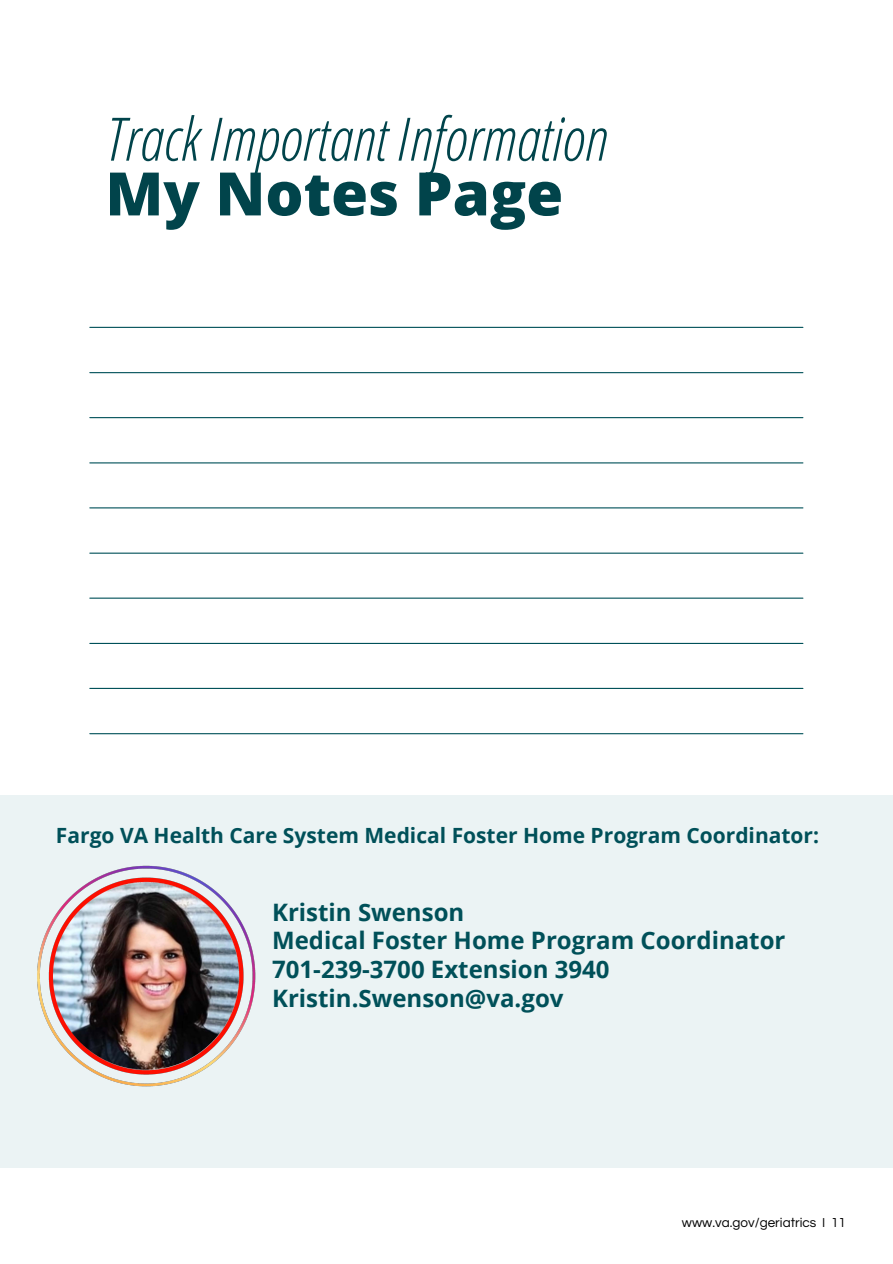
<style>
.page{position:relative;width:893px;height:1264px;background:#fff}
.page>*{position:absolute;margin:0;border:0;box-sizing:border-box;transform-origin:0 0}
.t1{font:italic 300 60px "Open Sans Condensed";color:#01444b}
.t2{font:800 60px "Open Sans";color:#01444b}
.t3{font:700 24px/28.8px "Open Sans";color:#005059}
.t4{font:700 21px "Open Sans";color:#005059}
.t5{font:13.5px "Questrial";color:#000}
</style>
<div class="page">
<div style="left:0;top:794px;width:892px;height:373px;background:#ebf3f4"></div>
<hr style="left:90px;top:327px;width:712px;height:1px;background:#005059">
<hr style="left:90px;top:372px;width:712px;height:1px;background:#005059">
<hr style="left:90px;top:417px;width:712px;height:1px;background:#005059">
<hr style="left:90px;top:462px;width:712px;height:1px;background:#005059">
<hr style="left:90px;top:507px;width:712px;height:1px;background:#005059">
<hr style="left:90px;top:552px;width:712px;height:1px;background:#005059">
<hr style="left:90px;top:597px;width:712px;height:1px;background:#005059">
<hr style="left:90px;top:643px;width:712px;height:1px;background:#005059">
<hr style="left:90px;top:688px;width:712px;height:1px;background:#005059">
<hr style="left:90px;top:733px;width:712px;height:1px;background:#005059">
<img style="left:37px;top:865px;width:219px;height:222px">
<p class="t1" style="left:105px;top:96px;width:503px">Track Important Information</p>
<p class="t2" style="left:105px;top:151px;width:459px">My Notes Page</p>
<p class="t4" style="left:56px;top:820px;width:764px">Fargo VA Health Care System Medical Foster Home Program Coordinator:</p>
<p class="t3" style="left:272px;top:896px;width:515px">Kristin Swenson<br>Medical Foster Home Program Coordinator<br>701-239-3700 Extension 3940<br>Kristin.Swenson@va.gov</p>
<p class="t5" style="left:681px;top:1215px;width:165px">www.va.gov/geriatrics I 11</p>
</div>
